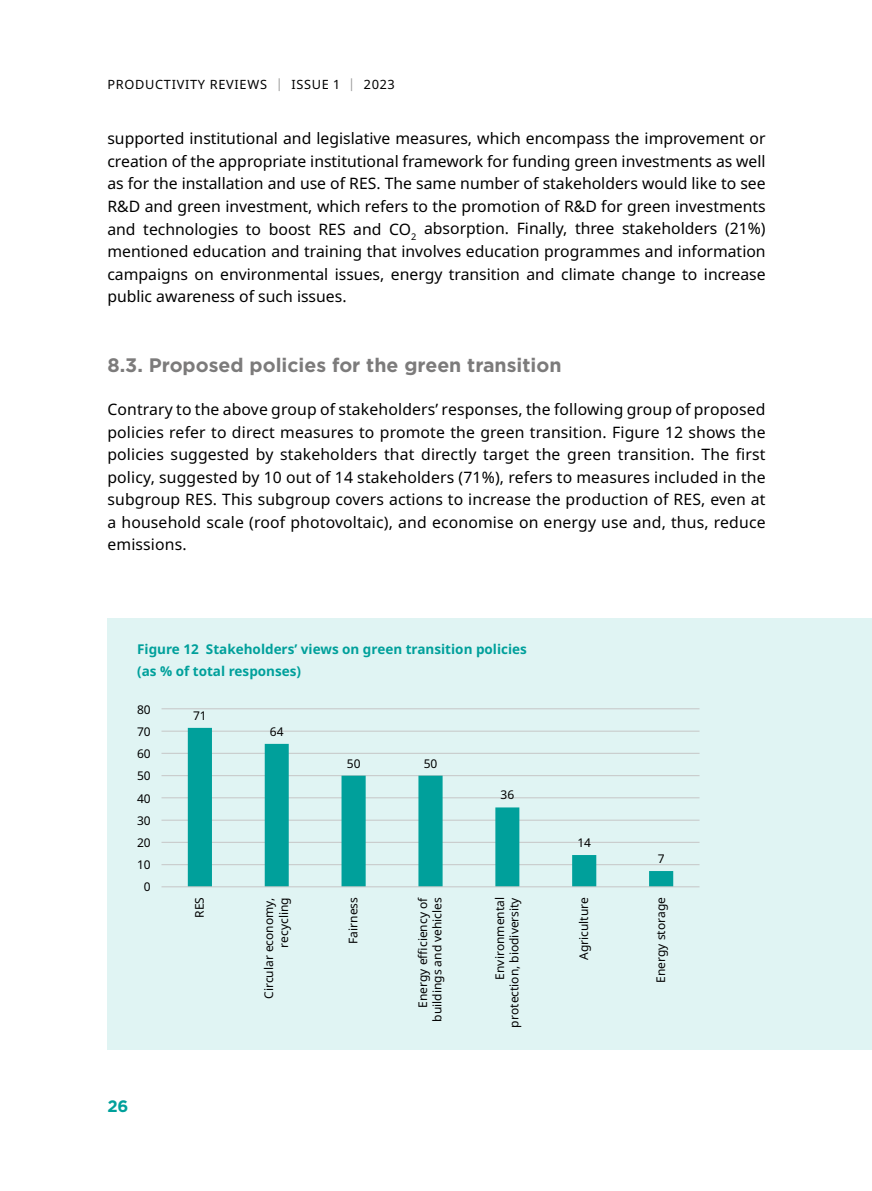
<style>
.page{position:relative;width:872px;height:1191px;background:#fff}
.page>*{position:absolute;margin:0;border:0;box-sizing:border-box;transform-origin:0 0}
.t1{font:700 19.5px "Gotham Greek";color:#7c7b7b}
.t2{font:700 16.5px "Gotham Greek";color:#00a09b}
.t3{font:15.75px/22.5px "Noto Sans";color:#000;text-align:justify}
.t4{font:700 13.5px/22.5px "Noto Sans";color:#00a09b}
.t5{font:12.75px "Noto Sans";letter-spacing:.055em;color:#000}
.t6{font:12px/14.1px "Noto Sans";color:#000;text-align:right}
.s1{color:#9d9d9c}
</style>
<div class="page">
<div style="left:107px;top:617px;width:765px;height:432px;background:#e0f4f3"></div>
<hr style="left:161px;top:708px;width:538px;height:1px;background:#c6c6c6">
<hr style="left:161px;top:731px;width:538px;height:1px;background:#c6c6c6">
<hr style="left:161px;top:753px;width:538px;height:1px;background:#c6c6c6">
<hr style="left:161px;top:775px;width:538px;height:1px;background:#c6c6c6">
<hr style="left:161px;top:797px;width:538px;height:1px;background:#c6c6c6">
<hr style="left:161px;top:819px;width:538px;height:1px;background:#c6c6c6">
<hr style="left:161px;top:842px;width:538px;height:1px;background:#c6c6c6">
<hr style="left:161px;top:864px;width:538px;height:1px;background:#c6c6c6">
<svg style="left:188px;top:728px;width:485px;height:158px"></svg>
<hr style="left:161px;top:886px;width:538px;height:1px;background:#c6c6c6">
<p class="t5" style="left:107px;top:77px;width:289px">PRODUCTIVITY REVIEWS <span class="s1">|</span> ISSUE 1 <span class="s1">|</span> 2023</p>
<p class="t3" style="left:107px;top:128px;width:660px">supported institutional and legislative measures, which encompass the improvement or creation of the appropriate institutional framework for funding green investments as well as for the installation and use of RES. The same number of stakeholders would like to see R&amp;D and green investment, which refers to the promotion of R&amp;D for green investments and technologies to boost RES and CO<sub>2</sub> absorption. Finally, three stakeholders (21%) mentioned education and training that involves education programmes and information campaigns on environmental issues, energy transition and climate change to increase public awareness of such issues.</p>
<p class="t1" style="left:107px;top:353px;width:455px">8.3. Proposed policies for the green transition</p>
<p class="t3" style="left:107px;top:398px;width:660px">Contrary to the above group of stakeholders’ responses, the following group of proposed policies refer to direct measures to promote the green transition. Figure 12 shows the policies suggested by stakeholders that directly target the green transition. The first policy, suggested by 10 out of 14 stakeholders (71%), refers to measures included in the subgroup RES. This subgroup covers actions to increase the production of RES, even at a household scale (roof photovoltaic), and economise on energy use and, thus, reduce emissions.</p>
<p class="t4" style="left:137px;top:638px;width:391px">Figure 12 Stakeholders’ views on green transition policies (as % of total responses)</p>
<p class="t6" style="left:193px;top:710px;width:15px">71</p>
<p class="t6" style="left:270px;top:726px;width:15px">64</p>
<p class="t6" style="left:347px;top:757px;width:15px">50</p>
<p class="t6" style="left:424px;top:757px;width:15px">50</p>
<p class="t6" style="left:500px;top:789px;width:15px">36</p>
<p class="t6" style="left:137px;top:703px;width:15px">80</p>
<p class="t6" style="left:137px;top:725px;width:15px">70</p>
<p class="t6" style="left:137px;top:748px;width:15px">60</p>
<p class="t6" style="left:137px;top:770px;width:15px">50</p>
<p class="t6" style="left:137px;top:792px;width:15px">40</p>
<p class="t6" style="left:137px;top:814px;width:15px">30</p>
<p class="t6" style="left:137px;top:837px;width:15px">20</p>
<p class="t6" style="left:137px;top:859px;width:15px">10</p>
<p class="t6" style="left:144px;top:881px;width:8px">0</p>
<p class="t2" style="left:107px;top:1096px;width:22px">26</p>
<p class="t6" style="left:577px;top:837px;width:15px">14</p>
<p class="t6" style="left:657px;top:853px;width:8px">7</p>
<p class="t6" style="left:194px;top:917px;width:22px;rotate:-90deg">RES</p>
<p class="t6" style="left:263px;top:999px;width:103px;line-height:15px;rotate:-90deg">Circular economy, recycling</p>
<p class="t6" style="left:347px;top:944px;width:48px;rotate:-90deg">Fairness</p>
<p class="t6" style="left:417px;top:1021px;width:126px;rotate:-90deg">Energy efficiency of buildings and vehicles</p>
<p class="t6" style="left:494px;top:1027px;width:132px;rotate:-90deg">Environmental protection, biodiversity</p>
<p class="t6" style="left:578px;top:960px;width:64px;rotate:-90deg">Agriculture</p>
<p class="t6" style="left:655px;top:982px;width:87px;rotate:-90deg">Energy storage</p>
</div>
